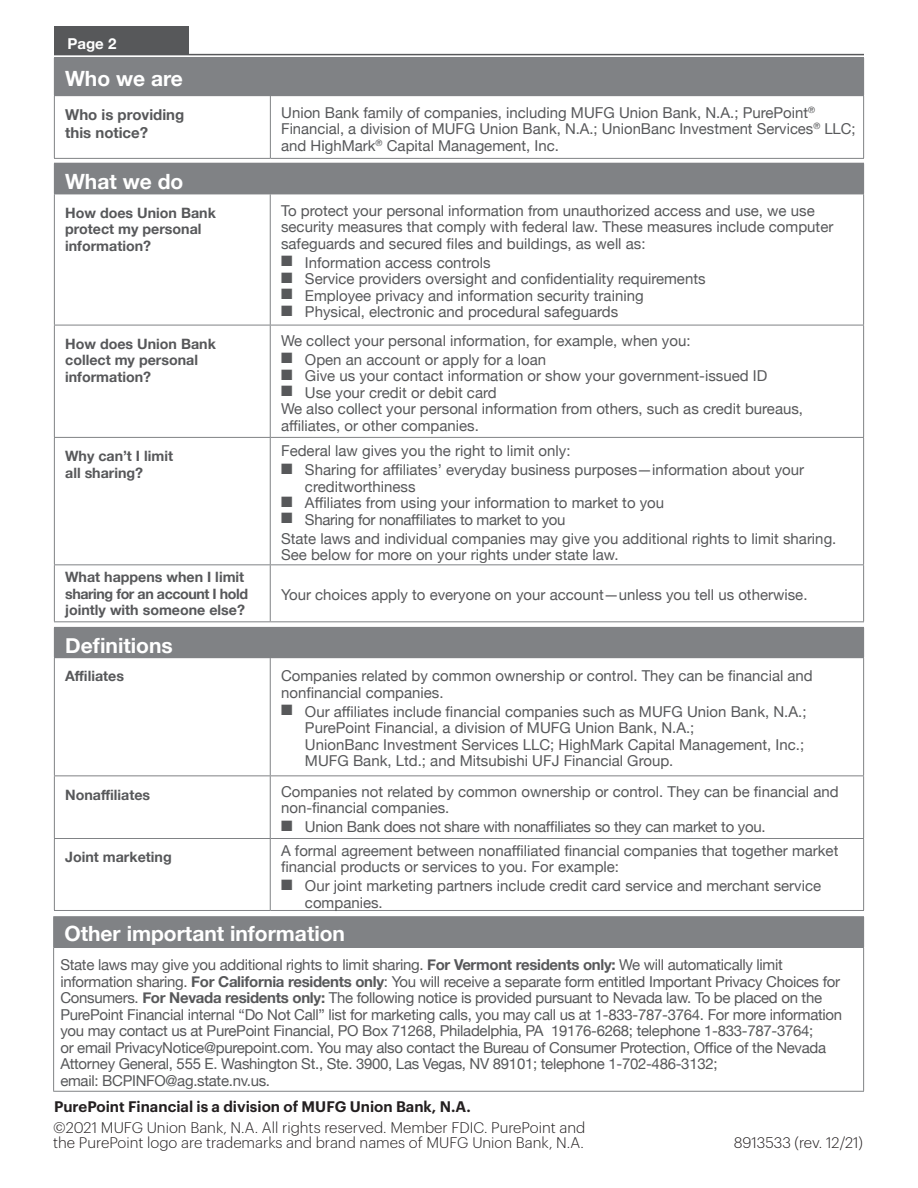
<style>
.page{position:relative;width:918px;height:1188px;background:#fff}
.page>*{position:absolute;margin:0;border:0;box-sizing:border-box;transform-origin:0 0}
.t1{font:700 21px "Helvetica Neue";color:#fff}
.t2{font:15px/16.5px "Helvetica Neue";color:#57585a}
.t3{font:15px/16.5px "Helvetica Neue";letter-spacing:-.02em;color:#57585a}
.t4{font:300 15px/15px "Graphik";color:#231f20}
.t5{font:600 15px "Graphik";color:#231f20}
.t6{font:700 15px/18px "Helvetica Neue";color:#57585a}
.t7{font:700 15px "Helvetica Neue";color:#fff}
.t8{font:700 14.25px/16.5px "Helvetica Neue";color:#57585a}
.s1{font-weight:700}
</style>
<div class="page">
<div style="left:54px;top:26px;width:134px;height:28px;background:#57585a"></div>
<hr style="left:54px;top:54px;width:810px;height:1px;background:#57585a">
<div style="left:54px;top:58px;width:810px;height:38px;background:#808285"></div>
<hr style="left:54px;top:57px;width:216px;height:1px;background:#808285">
<hr style="left:270px;top:57px;width:594px;height:1px;background:#808285">
<hr style="left:54px;top:96px;width:1px;height:62px;background:#808285">
<hr style="left:270px;top:96px;width:1px;height:62px;background:#808285">
<hr style="left:863px;top:96px;width:1px;height:62px;background:#808285">
<hr style="left:54px;top:158px;width:216px;height:1px;background:#808285">
<hr style="left:270px;top:158px;width:594px;height:1px;background:#808285">
<div style="left:54px;top:163px;width:810px;height:31px;background:#808285"></div>
<hr style="left:54px;top:194px;width:216px;height:1px;background:#808285">
<hr style="left:54px;top:194px;width:1px;height:131px;background:#808285">
<hr style="left:270px;top:194px;width:594px;height:1px;background:#808285">
<hr style="left:270px;top:194px;width:1px;height:131px;background:#808285">
<hr style="left:863px;top:194px;width:1px;height:131px;background:#808285">
<hr style="left:54px;top:325px;width:216px;height:1px;background:#808285">
<hr style="left:54px;top:325px;width:1px;height:112px;background:#808285">
<hr style="left:270px;top:325px;width:594px;height:1px;background:#808285">
<hr style="left:270px;top:325px;width:1px;height:112px;background:#808285">
<hr style="left:863px;top:325px;width:1px;height:112px;background:#808285">
<hr style="left:54px;top:437px;width:216px;height:1px;background:#808285">
<hr style="left:54px;top:438px;width:1px;height:126px;background:#808285">
<hr style="left:270px;top:437px;width:594px;height:1px;background:#808285">
<hr style="left:270px;top:438px;width:1px;height:126px;background:#808285">
<hr style="left:863px;top:438px;width:1px;height:126px;background:#808285">
<hr style="left:54px;top:564px;width:216px;height:1px;background:#808285">
<hr style="left:54px;top:565px;width:1px;height:56px;background:#808285">
<hr style="left:270px;top:564px;width:594px;height:1px;background:#808285">
<hr style="left:270px;top:565px;width:1px;height:56px;background:#808285">
<hr style="left:863px;top:565px;width:1px;height:56px;background:#808285">
<hr style="left:54px;top:621px;width:216px;height:1px;background:#808285">
<hr style="left:270px;top:621px;width:594px;height:1px;background:#808285">
<div style="left:54px;top:627px;width:810px;height:31px;background:#808285"></div>
<hr style="left:54px;top:658px;width:1px;height:117px;background:#808285">
<hr style="left:270px;top:658px;width:1px;height:117px;background:#808285">
<hr style="left:863px;top:658px;width:1px;height:117px;background:#808285">
<hr style="left:54px;top:775px;width:216px;height:1px;background:#808285">
<hr style="left:54px;top:776px;width:1px;height:62px;background:#808285">
<hr style="left:270px;top:775px;width:594px;height:1px;background:#808285">
<hr style="left:270px;top:776px;width:1px;height:62px;background:#808285">
<hr style="left:863px;top:776px;width:1px;height:62px;background:#808285">
<hr style="left:54px;top:838px;width:216px;height:1px;background:#808285">
<hr style="left:54px;top:839px;width:1px;height:71px;background:#808285">
<hr style="left:270px;top:838px;width:594px;height:1px;background:#808285">
<hr style="left:270px;top:839px;width:1px;height:71px;background:#808285">
<hr style="left:863px;top:839px;width:1px;height:71px;background:#808285">
<hr style="left:54px;top:910px;width:216px;height:1px;background:#808285">
<hr style="left:270px;top:910px;width:594px;height:1px;background:#808285">
<div style="left:54px;top:917px;width:810px;height:30px;background:#808285"></div>
<hr style="left:53px;top:916px;width:811px;height:1px;background:#808285">
<hr style="left:53px;top:917px;width:1px;height:30px;background:#808285">
<hr style="left:53px;top:947px;width:811px;height:1px;background:#808285">
<hr style="left:53px;top:948px;width:1px;height:143px;background:#808285">
<hr style="left:863px;top:948px;width:1px;height:143px;background:#808285">
<hr style="left:53px;top:1091px;width:811px;height:1px;background:#808285">
<p class="t7" style="left:68px;top:32px;width:50px">Page 2</p>
<h1 class="t1" style="left:65px;top:62px;width:119px">Who we are</h1>
<p class="t6" style="left:65px;top:106px;width:121px">Who is providing this notice?</p>
<p class="t2" style="left:281px;top:105px;width:576px">Union Bank family of companies, including MUFG Union Bank, N.A.; PurePoint<sup>®<br></sup>Financial, a division of MUFG Union Bank, N.A.; UnionBanc Investment Services<sup>®</sup> LLC; and HighMark<sup>®</sup> Capital Management, Inc.</p>
<h1 class="t1" style="left:65px;top:165px;width:120px">What we do</h1>
<p class="t8" style="left:65px;top:205px;width:152px">How does Union Bank protect my personal information?</p>
<p class="t2" style="left:281px;top:203px;width:554px">To protect your personal information from unauthorized access and use, we use security measures that comply with federal law. These measures include computer safeguards and secured files and buildings, as well as:</p>
<p class="t2" style="left:281px;top:255px;width:211px">■ Information access controls</p>
<p class="t2" style="left:281px;top:272px;width:426px">■ Service providers oversight and confidentiality requirements</p>
<p class="t2" style="left:281px;top:288px;width:364px">■ Employee privacy and information security training</p>
<p class="t2" style="left:281px;top:305px;width:339px">■ Physical, electronic and procedural safeguards</p>
<p class="t8" style="left:65px;top:336px;width:152px">How does Union Bank collect my personal information?</p>
<p class="t2" style="left:281px;top:333px;width:411px">We collect your personal information, for example, when you:</p>
<p class="t2" style="left:281px;top:352px;width:267px">■ Open an account or apply for a loan</p>
<p class="t2" style="left:281px;top:369px;width:488px">■ Give us your contact information or show your government-issued ID</p>
<p class="t2" style="left:281px;top:385px;width:524px">■ Use your credit or debit card<br>We also collect your personal information from others, such as credit bureaus, affiliates, or other companies.</p>
<p class="t8" style="left:65px;top:448px;width:109px">Why can’t I limit all sharing?</p>
<p class="t2" style="left:281px;top:444px;width:291px">Federal law gives you the right to limit only:</p>
<p class="t2" style="left:305px;top:463px;width:501px;text-indent:-24px">■ Sharing for affiliates’ everyday business purposes—information about your creditworthiness</p>
<p class="t2" style="left:281px;top:496px;width:385px">■ Affiliates from using your information to market to you</p>
<p class="t2" style="left:281px;top:511px;width:557px;line-height:18.9px">■ Sharing for nonaffiliates to market to you<br>State laws and individual companies may give you additional rights to limit sharing.</p>
<p class="t2" style="left:281px;top:547px;width:339px">See below for more on your rights under state law.</p>
<p class="t8" style="left:65px;top:569px;width:185px">What happens when I limit sharing for an account I hold jointly with someone else?</p>
<p class="t2" style="left:281px;top:588px;width:528px">Your choices apply to everyone on your account—unless you tell us otherwise.</p>
<h1 class="t1" style="left:65px;top:629px;width:109px">Definitions</h1>
<p class="t8" style="left:65px;top:668px;width:60px">Affiliates</p>
<p class="t2" style="left:281px;top:669px;width:533px">Companies related by common ownership or control. They can be financial and nonfinancial companies.</p>
<p class="t2" style="left:305px;top:704px;width:503px;text-indent:-24px">■ Our affiliates include financial companies such as MUFG Union Bank, N.A.; PurePoint Financial, a division of MUFG Union Bank, N.A.;<br>UnionBanc Investment Services LLC; HighMark Capital Management, Inc.; MUFG Bank, Ltd.; and Mitsubishi UFJ Financial Group.</p>
<p class="t8" style="left:65px;top:787px;width:87px">Nonaffiliates</p>
<p class="t2" style="left:281px;top:784px;width:559px">Companies not related by common ownership or control. They can be financial and non-financial companies.</p>
<p class="t3" style="left:281px;top:819px;width:486px">■ Union Bank does not share with nonaffiliates so they can market to you.</p>
<p class="t8" style="left:65px;top:849px;width:108px">Joint marketing</p>
<p class="t2" style="left:281px;top:843px;width:559px">A formal agreement between nonaffiliated financial companies that together market financial products or services to you. For example:</p>
<p class="t2" style="left:305px;top:878px;width:518px;text-indent:-24px">■ Our joint marketing partners include credit card service and merchant service companies.</p>
<h1 class="t1" style="left:64px;top:917px;width:282px">Other important information</h1>
<p class="t3" style="left:60px;top:958px;width:783px">State laws may give you additional rights to limit sharing. <span class="s1">For Vermont residents only:</span> We will automatically limit information sharing. <span class="s1">For California residents only</span>: You will receive a separate form entitled Important Privacy Choices for Consumers. <span class="s1">For Nevada residents only:</span> The following notice is provided pursuant to Nevada law. To be placed on the PurePoint Financial internal “Do Not Call” list for marketing calls, you may call us at 1-833-787-3764. For more information you may contact us at PurePoint Financial, PO Box 71268, Philadelphia, PA 19176-6268; telephone 1-833-787-3764;<br>or email PrivacyNotice@purepoint.com. You may also contact the Bureau of Consumer Protection, Office of the Nevada Attorney General, 555 E. Washington St., Ste. 3900, Las Vegas, NV 89101; telephone 1-702-486-3132;<br>email: BCPINFO@ag.state.nv.us.</p>
<p class="t5" style="left:54px;top:1095px;width:418px">PurePoint Financial is a division of MUFG Union Bank, N.A.</p>
<p class="t4" style="left:53px;top:1119px;width:534px">©2021 MUFG Union Bank, N.A. All rights reserved. Member FDIC. PurePoint and the PurePoint logo are trademarks and brand names of MUFG Union Bank, N.A.</p>
<p class="t4" style="left:734px;top:1134px;width:131px">8913533 (rev. 12/21)</p>
</div>
